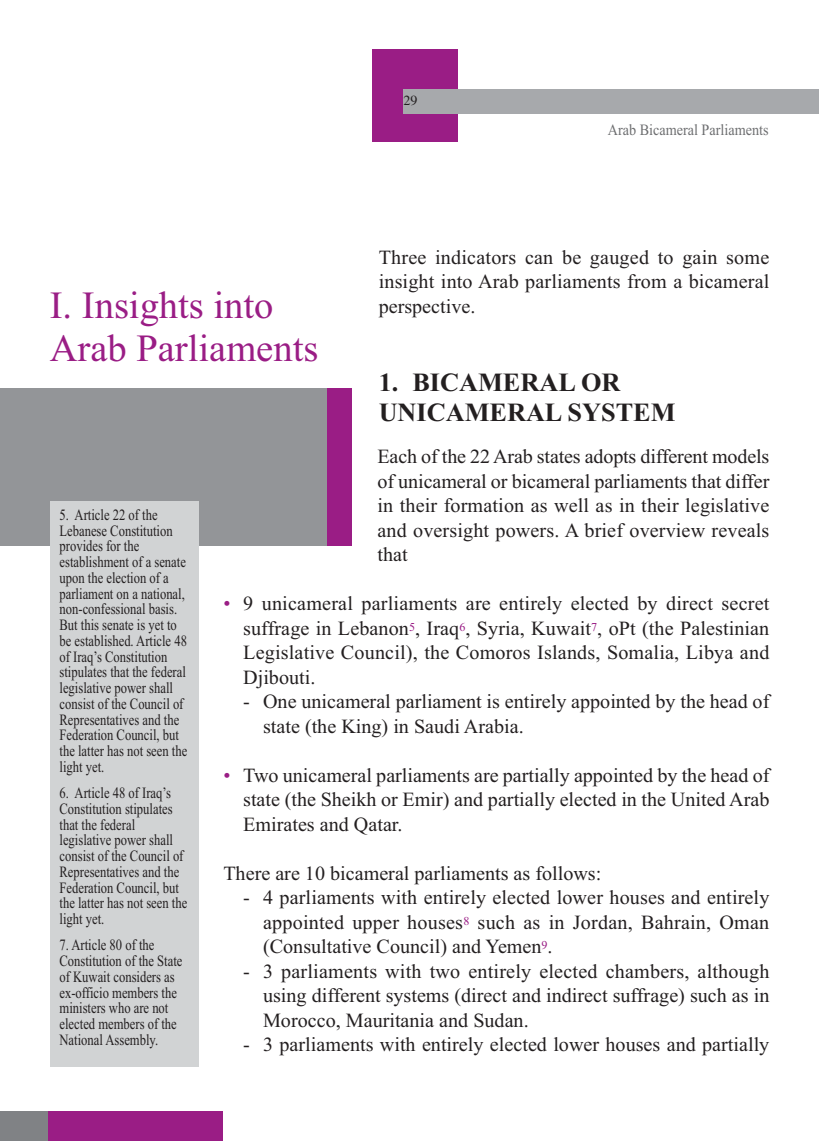
<style>
.page{position:relative;width:819px;height:1141px;background:#fff}
.page>*{position:absolute;margin:0;border:0;box-sizing:border-box;transform-origin:0 0}
.t1{font:38.5px/43.8px "Times New Roman";color:#9a1d85}
.t2{font:700 26.25px/29.8px "Times New Roman";color:#231f20}
.t3{font:20.12px/24.5px "Times New Roman";color:#231f20;text-align:justify}
.t4{font:15.75px/15.8px "Times New Roman";color:#231f20;scale:.8 1}
.t5{font:15.75px "Times New Roman";color:#6d6e70;scale:.9 1}
.t6{font:14px "Times";color:#231f20}
.s1{color:#9a1d85}
</style>
<div class="page">
<div style="left:372px;top:50px;width:86px;height:92px;background:#9a1d85"></div>
<div style="left:403px;top:89px;width:416px;height:25px;background:#a7a9ac"></div>
<div style="left:0;top:1111px;width:49px;height:30px;background:#808285"></div>
<div style="left:49px;top:1111px;width:174px;height:30px;background:#9a1d85"></div>
<div style="left:0;top:388px;width:351px;height:158px;background:#939598"></div>
<div style="left:327px;top:388px;width:25px;height:158px;background:#9a1d85"></div>
<div style="left:50px;top:501px;width:148px;height:566px;background:#d1d3d4"></div>
<h1 class="t1" style="left:50px;top:286px;width:270px">I. Insights into<br>Arab Parliaments</h1>
<p class="t6" style="left:403px;top:95px;width:15px">29</p>
<p class="t5" style="left:607px;top:124px;width:180px">Arab Bicameral Parliaments</p>
<p class="t3" style="left:378px;top:247px;width:392px">Three indicators can be gauged to gain some insight into Arab parliaments from a bicameral perspective.</p>
<p class="t4" style="left:60px;top:508px;width:161px">5. Article 22 of the<br>Lebanese Constitution provides for the establishment of a senate upon the election of a parliament on a national, non-confessional basis.<br>But this senate is yet to be established. Article 48 of Iraq’s Constitution stipulates that the federal legislative power shall consist of the Council of<br>Representatives and the<br>Federation Council, but the latter has not seen the light yet.</p>
<p class="t4" style="left:60px;top:787px;width:161px">6. Article 48 of Iraq’s<br>Constitution stipulates that the federal legislative power shall consist of the Council of<br>Representatives and the<br>Federation Council, but the latter has not seen the light yet.</p>
<p class="t4" style="left:60px;top:939px;width:155px">7. Article 80 of the<br>Constitution of the State of Kuwait considers as ex-officio members the ministers who are not elected members of the<br>National Assembly.</p>
<h2 class="t2" style="left:378px;top:371px;width:298px">1. BICAMERAL OR<br>UNICAMERAL SYSTEM</h2>
<p class="t3" style="left:377px;top:446px;width:393px">Each of the 22 Arab states adopts different models of unicameral or bicameral parliaments that differ in their formation as well as in their legislative and oversight powers. A brief overview reveals that</p>
<p class="t3" style="left:243px;top:593px;width:527px;text-indent:-20px"><span class="s1">•</span> 9 unicameral parliaments are entirely elected by direct secret suffrage in Lebanon<sup>5</sup>, Iraq<sup>6</sup>, Syria, Kuwait<sup>7</sup>, oPt (the Palestinian Legislative Council), the Comoros Islands, Somalia, Libya and Djibouti.</p>
<p class="t3" style="left:263px;top:691px;width:508px;text-indent:-20px">- One unicameral parliament is entirely appointed by the head of state (the King) in Saudi Arabia.</p>
<p class="t3" style="left:243px;top:765px;width:527px;text-indent:-20px"><span class="s1">•</span> Two unicameral parliaments are partially appointed by the head of state (the Sheikh or Emir) and partially elected in the United Arab Emirates and Qatar.</p>
<p class="t3" style="left:223px;top:863px;width:379px">There are 10 bicameral parliaments as follows:</p>
<p class="t3" style="left:263px;top:887px;width:508px;text-indent:-20px">- 4 parliaments with entirely elected lower houses and entirely appointed upper houses<sup>8</sup> such as in Jordan, Bahrain, Oman (Consultative Council) and Yemen<sup>9</sup>.</p>
<p class="t3" style="left:263px;top:961px;width:508px;text-indent:-20px">- 3 parliaments with two entirely elected chambers, although using different systems (direct and indirect suffrage) such as in Morocco, Mauritania and Sudan.</p>
<p class="t3" style="left:243px;top:1034px;width:527px">- 3 parliaments with entirely elected lower houses and partially</p>
</div>
